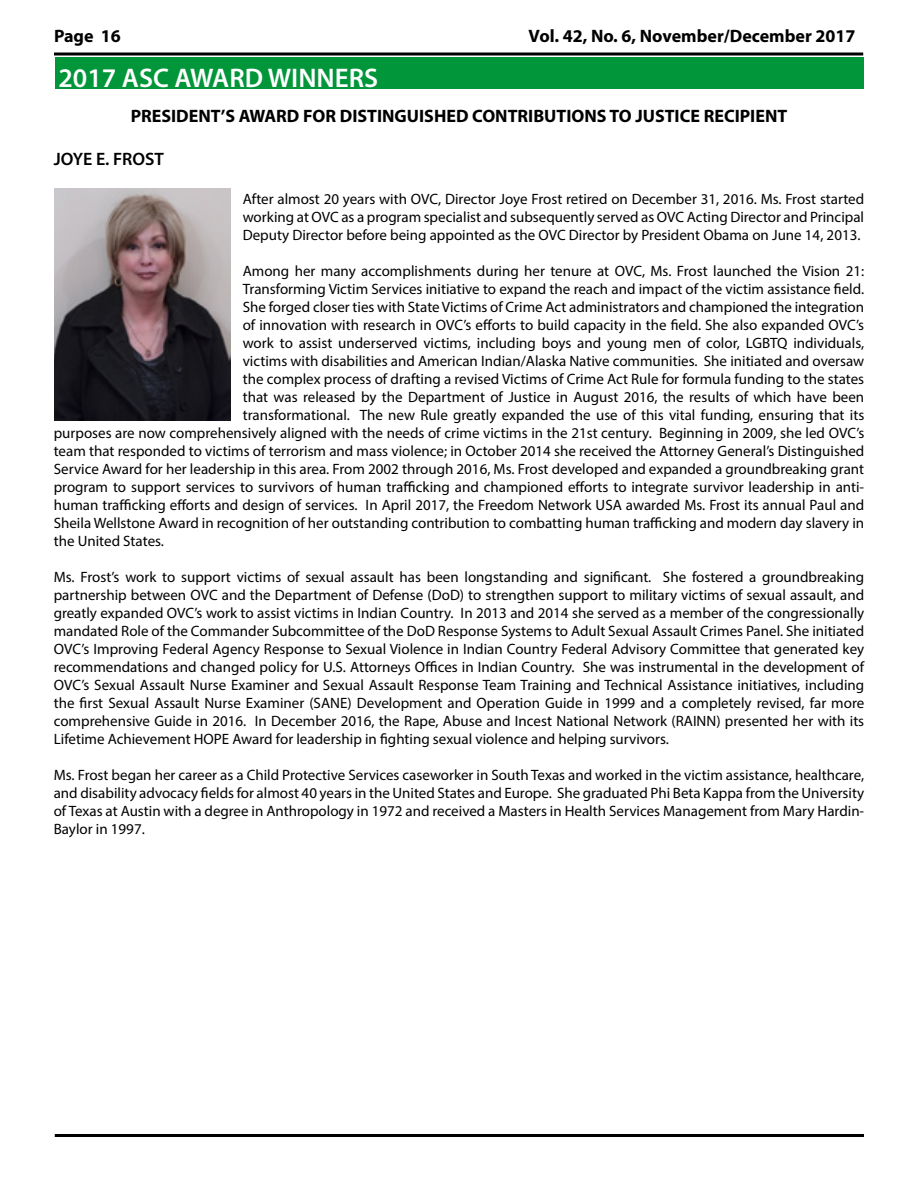
<style>
.page{position:relative;width:918px;height:1188px;background:#fff}
.page>*{position:absolute;margin:0;border:0;box-sizing:border-box;transform-origin:0 0}
.t1{font:600 27px "Myriad Pro";color:#fff}
.t2{font:700 18px "Myriad Pro";color:#000}
.t3{font:600 18px "Myriad Pro";color:#000}
.t4{font:15px/18px "Myriad Pro";color:#000;text-align:justify}
</style>
<div class="page">
<svg style="left:54px;top:52px;width:809px;height:4px;background:#3f3f3f"></svg>
<hr style="left:55px;top:1134px;width:809px;height:3px;background:#000">
<div style="left:56px;top:58px;width:808px;height:31px;background:#009639"></div>
<img style="left:54px;top:189px;width:176px;height:231px">
<p class="t2" style="left:54px;top:24px;width:68px">Page 16</p>
<p class="t2" style="left:529px;top:24px;width:328px">Vol. 42, No. 6, November/December 2017</p>
<h1 class="t1" style="left:58px;top:61px;width:321px">2017 ASC AWARD WINNERS</h1>
<p class="t2" style="left:131px;top:104px;width:658px">PRESIDENT’S AWARD FOR DISTINGUISHED CONTRIBUTIONS TO JUSTICE RECIPIENT</p>
<p class="t3" style="left:54px;top:147px;width:112px">JOYE E. FROST</p>
<p class="t4" style="left:243px;top:190px;width:623px">After almost 20 years with OVC, Director Joye Frost retired on December 31, 2016. Ms. Frost started working at OVC as a program specialist and subsequently served as OVC Acting Director and Principal Deputy Director before being appointed as the OVC Director by President Obama on June 14, 2013.</p>
<p class="t4" style="left:243px;top:262px;width:623px">Among her many accomplishments during her tenure at OVC, Ms. Frost launched the Vision 21:</p>
<p class="t4" style="left:243px;top:280px;width:623px">Transforming Victim Services initiative to expand the reach and impact of the victim assistance field.</p>
<p class="t4" style="left:243px;top:298px;width:623px">She forged closer ties with State Victims of Crime Act administrators and championed the integration</p>
<p class="t4" style="left:243px;top:316px;width:623px">of innovation with research in OVC’s efforts to build capacity in the field. She also expanded OVC’s</p>
<p class="t4" style="left:243px;top:334px;width:623px">work to assist underserved victims, including boys and young men of color, LGBTQ individuals,</p>
<p class="t4" style="left:243px;top:352px;width:623px">victims with disabilities and American Indian/Alaska Native communities. She initiated and oversaw</p>
<p class="t4" style="left:243px;top:370px;width:623px">the complex process of drafting a revised Victims of Crime Act Rule for formula funding to the states</p>
<p class="t4" style="left:243px;top:388px;width:623px">that was released by the Department of Justice in August 2016, the results of which have been</p>
<p class="t4" style="left:243px;top:406px;width:623px">transformational. The new Rule greatly expanded the use of this vital funding, ensuring that its</p>
<p class="t4" style="left:54px;top:424px;width:812px">purposes are now comprehensively aligned with the needs of crime victims in the 21st century. Beginning in 2009, she led OVC’s</p>
<p class="t4" style="left:54px;top:442px;width:812px">team that responded to victims of terrorism and mass violence; in October 2014 she received the Attorney General’s Distinguished</p>
<p class="t4" style="left:54px;top:460px;width:812px">Service Award for her leadership in this area. From 2002 through 2016, Ms. Frost developed and expanded a groundbreaking grant</p>
<p class="t4" style="left:54px;top:478px;width:812px">program to support services to survivors of human trafficking and championed efforts to integrate survivor leadership in anti-</p>
<p class="t4" style="left:54px;top:496px;width:812px">human trafficking efforts and design of services. In April 2017, the Freedom Network USA awarded Ms. Frost its annual Paul and</p>
<p class="t4" style="left:54px;top:514px;width:812px">Sheila Wellstone Award in recognition of her outstanding contribution to combatting human trafficking and modern day slavery in</p>
<p class="t4" style="left:54px;top:532px;width:112px">the United States.</p>
<p class="t4" style="left:54px;top:568px;width:812px">Ms. Frost’s work to support victims of sexual assault has been longstanding and significant. She fostered a groundbreaking partnership between OVC and the Department of Defense (DoD) to strengthen support to military victims of sexual assault, and greatly expanded OVC’s work to assist victims in Indian Country. In 2013 and 2014 she served as a member of the congressionally mandated Role of the Commander Subcommittee of the DoD Response Systems to Adult Sexual Assault Crimes Panel. She initiated OVC’s Improving Federal Agency Response to Sexual Violence in Indian Country Federal Advisory Committee that generated key recommendations and changed policy for U.S. Attorneys Offices in Indian Country. She was instrumental in the development of OVC’s Sexual Assault Nurse Examiner and Sexual Assault Response Team Training and Technical Assistance initiatives, including the first Sexual Assault Nurse Examiner (SANE) Development and Operation Guide in 1999 and a completely revised, far more comprehensive Guide in 2016. In December 2016, the Rape, Abuse and Incest National Network (RAINN) presented her with its Lifetime Achievement HOPE Award for leadership in fighting sexual violence and helping survivors.</p>
<p class="t4" style="left:54px;top:766px;width:812px">Ms. Frost began her career as a Child Protective Services caseworker in South Texas and worked in the victim assistance, healthcare, and disability advocacy fields for almost 40 years in the United States and Europe. She graduated Phi Beta Kappa from the University of Texas at Austin with a degree in Anthropology in 1972 and received a Masters in Health Services Management from Mary Hardin-Baylor in 1997.</p>
</div>
